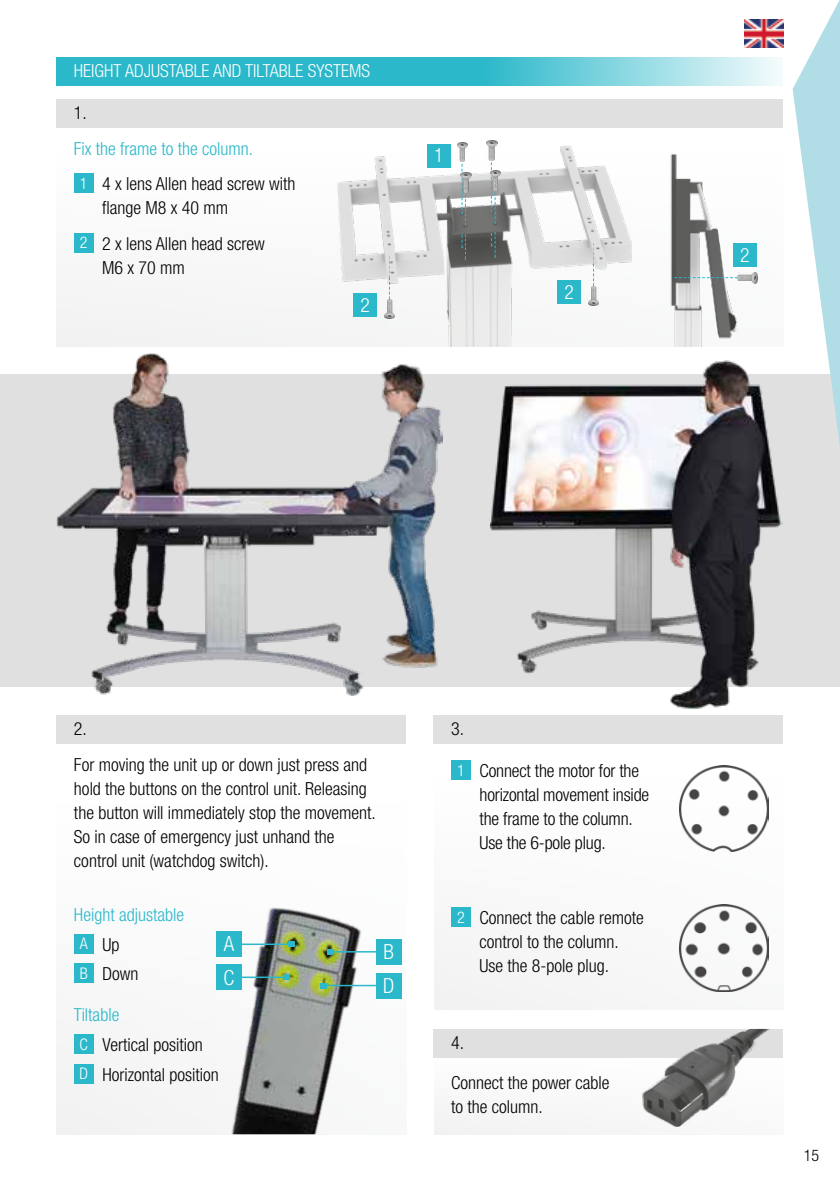
<style>
.page{position:relative;width:840px;height:1191px;background:#fff}
.page>*{position:absolute;margin:0;border:0;box-sizing:border-box;transform-origin:0 0}
.t1{font:300 condensed 21px "Helvetica Neue LT";color:#fff}
.t2{font:300 condensed 19.6px "Helvetica Neue LT";color:#fff}
.t3{font:300 condensed 18px/24px "Helvetica Neue LT";color:#000}
.t4{font:300 condensed 18px "Helvetica Neue LT";color:#fff}
.t5{font:300 condensed 18px/29.6px "Helvetica Neue LT";color:#2ab8ca}
.t6{font:300 condensed 16px "Helvetica Neue LT";color:#000}
.s1{color:#2ab8ca}
.s2{font-size:16px;color:#fff}
.s3{color:#000}
.s4{font-family:"Cronos Pro";font-weight:400;font-stretch:normal;font-size:16px;color:#fff}
</style>
<div class="page">
<img style="left:744px;top:20px;width:39px;height:28px">
<div style="left:57px;top:99px;width:725px;height:247px;background:#fafafb"></div>
<div style="left:74px;top:174px;width:19px;height:19px;background:#2ab8ca"></div>
<div style="left:74px;top:233px;width:19px;height:20px;background:#2ab8ca"></div>
<div style="left:56px;top:99px;width:726px;height:28px;background:#e0e0e1"></div>
<div style="left:0;top:375px;width:839px;height:312px;background:#e0e0e1"></div>
<svg style="left:56px;top:57px;width:725px;height:28px;background:#53c5d4"></svg>
<div style="left:56px;top:715px;width:349px;height:28px;background:#e0e0e1"></div>
<div style="left:74px;top:934px;width:19px;height:19px;background:#2ab8ca"></div>
<div style="left:74px;top:963px;width:19px;height:20px;background:#2ab8ca"></div>
<div style="left:74px;top:1034px;width:19px;height:20px;background:#2ab8ca"></div>
<div style="left:74px;top:1064px;width:19px;height:19px;background:#2ab8ca"></div>
<div style="left:434px;top:715px;width:348px;height:294px;background:#fafafb"></div>
<div style="left:433px;top:715px;width:349px;height:28px;background:#e0e0e1"></div>
<div style="left:451px;top:760px;width:19px;height:20px;background:#2ab8ca"></div>
<div style="left:451px;top:907px;width:19px;height:20px;background:#2ab8ca"></div>
<img style="left:679px;top:904px;width:88px;height:87px">
<img style="left:679px;top:765px;width:88px;height:86px">
<div style="left:434px;top:1029px;width:348px;height:105px;background:#f8f8f8"></div>
<div style="left:433px;top:1029px;width:349px;height:28px;background:#e0e0e1"></div>
<img style="left:632px;top:1029px;width:150px;height:97px">
<img style="left:490px;top:360px;width:292px;height:349px">
<img style="left:56px;top:354px;width:386px;height:342px">
<img style="left:337px;top:146px;width:293px;height:200px">
<img style="left:486px;top:141px;width:11px;height:19px">
<img style="left:457px;top:142px;width:10px;height:20px">
<svg style="left:461px;top:164px;width:5px;height:62px"></svg>
<img style="left:460px;top:173px;width:11px;height:19px">
<svg style="left:490px;top:162px;width:5px;height:62px"></svg>
<img style="left:490px;top:171px;width:10px;height:19px">
<svg style="left:461px;top:234px;width:5px;height:25px"></svg>
<svg style="left:490px;top:232px;width:5px;height:25px"></svg>
<div style="left:426px;top:144px;width:24px;height:24px;background:#2ab8ca"></div>
<img style="left:588px;top:286px;width:10px;height:19px">
<div style="left:557px;top:280px;width:23px;height:24px;background:#2ab8ca"></div>
<svg style="left:592px;top:243px;width:1px;height:43px"></svg>
<img style="left:384px;top:299px;width:10px;height:20px">
<div style="left:353px;top:293px;width:24px;height:24px;background:#2ab8ca"></div>
<svg style="left:389px;top:256px;width:1px;height:43px"></svg>
<img style="left:670px;top:154px;width:70px;height:192px">
<svg style="left:674px;top:277px;width:63px;height:1px"></svg>
<img style="left:737px;top:273px;width:19px;height:10px">
<div style="left:732px;top:243px;width:24px;height:24px;background:#2ab8ca"></div>
<img style="left:215px;top:907px;width:187px;height:227px">
<div style="left:216px;top:964px;width:25px;height:26px;background:#2ab8ca"></div>
<hr style="left:241px;top:976px;width:46px;height:2px;background:#2ab8ca">
<svg style="left:284px;top:974px;width:6px;height:6px"></svg>
<div style="left:216px;top:931px;width:25px;height:26px;background:#2ab8ca"></div>
<hr style="left:241px;top:943px;width:50px;height:2px;background:#2ab8ca">
<svg style="left:288px;top:941px;width:6px;height:6px"></svg>
<div style="left:375px;top:972px;width:26px;height:26px;background:#2ab8ca"></div>
<hr style="left:323px;top:984px;width:52px;height:2px;background:#2ab8ca">
<svg style="left:320px;top:982px;width:6px;height:6px"></svg>
<div style="left:375px;top:939px;width:26px;height:25px;background:#2ab8ca"></div>
<hr style="left:330px;top:951px;width:45px;height:1px;background:#2ab8ca">
<svg style="left:327px;top:948px;width:6px;height:6px"></svg>
<svg style="left:792px;top:1px;width:47px;height:437px"></svg>
<p class="t4" style="left:74px;top:60px;width:298px">HEIGHT ADJUSTABLE AND TILTABLE SYSTEMS</p>
<p class="t3" style="left:74px;top:100px;width:14px">1.</p>
<p class="t3" style="left:80px;top:131px;width:217px;line-height:35.4px;text-indent:-6px"><span class="s1">Fix the frame to the column.<br></span><span class="s2">1</span> 4 x lens Allen head screw with</p>
<p class="t3" style="left:80px;top:190px;width:186px;line-height:35.4px;text-indent:22px">flange M8 x 40 mm<br><span class="s2">2</span> 2 x lens Allen head screw</p>
<p class="t3" style="left:102px;top:255px;width:84px">M6 x 70 mm</p>
<p class="t2" style="left:360px;top:294px;width:11px">2</p>
<p class="t2" style="left:434px;top:144px;width:11px">1</p>
<p class="t2" style="left:564px;top:280px;width:11px">2</p>
<p class="t2" style="left:739px;top:244px;width:11px">2</p>
<p class="t3" style="left:74px;top:710px;width:294px;line-height:36.2px">2.<br>For moving the unit up or down just press and</p>
<p class="t3" style="left:74px;top:776px;width:303px">hold the buttons on the control unit. Releasing the button will immediately stop the movement.<br>So in case of emergency just unhand the control unit (watchdog switch).</p>
<p class="t5" style="left:80px;top:899px;width:106px;text-indent:-6px">Height adjustable<br><span class="s2">A</span> <span class="s3">Up<br></span><span class="s2">B</span> <span class="s3">Down</span></p>
<p class="t3" style="left:79px;top:1000px;width:141px;line-height:29.6px;text-indent:-5px"><span class="s1">Tiltable<br></span><span class="s2">C</span> Vertical position<br><span class="s2">D</span> Horizontal position</p>
<p class="t1" style="left:223px;top:932px;width:12px">A</p>
<p class="t1" style="left:223px;top:965px;width:12px">C</p>
<p class="t1" style="left:383px;top:939px;width:12px">B</p>
<p class="t1" style="left:383px;top:973px;width:13px">D</p>
<p class="t3" style="left:440px;top:716px;width:25px"><span class="s4">1</span>3.</p>
<p class="t3" style="left:479px;top:758px;width:171px;text-indent:-22px"><span class="s2">1</span> Connect the motor for the horizontal movement inside the frame to the column.<br>Use the 6-pole plug.</p>
<p class="t3" style="left:479px;top:905px;width:166px;text-indent:-22px"><span class="s2">2</span> Connect the cable remote control to the column.<br>Use the 8-pole plug.</p>
<p class="t3" style="left:451px;top:1030px;width:14px">4.</p>
<p class="t3" style="left:451px;top:1070px;width:160px">Connect the power cable to the column.</p>
<p class="t6" style="left:803px;top:1146px;width:17px">15</p>
</div>
